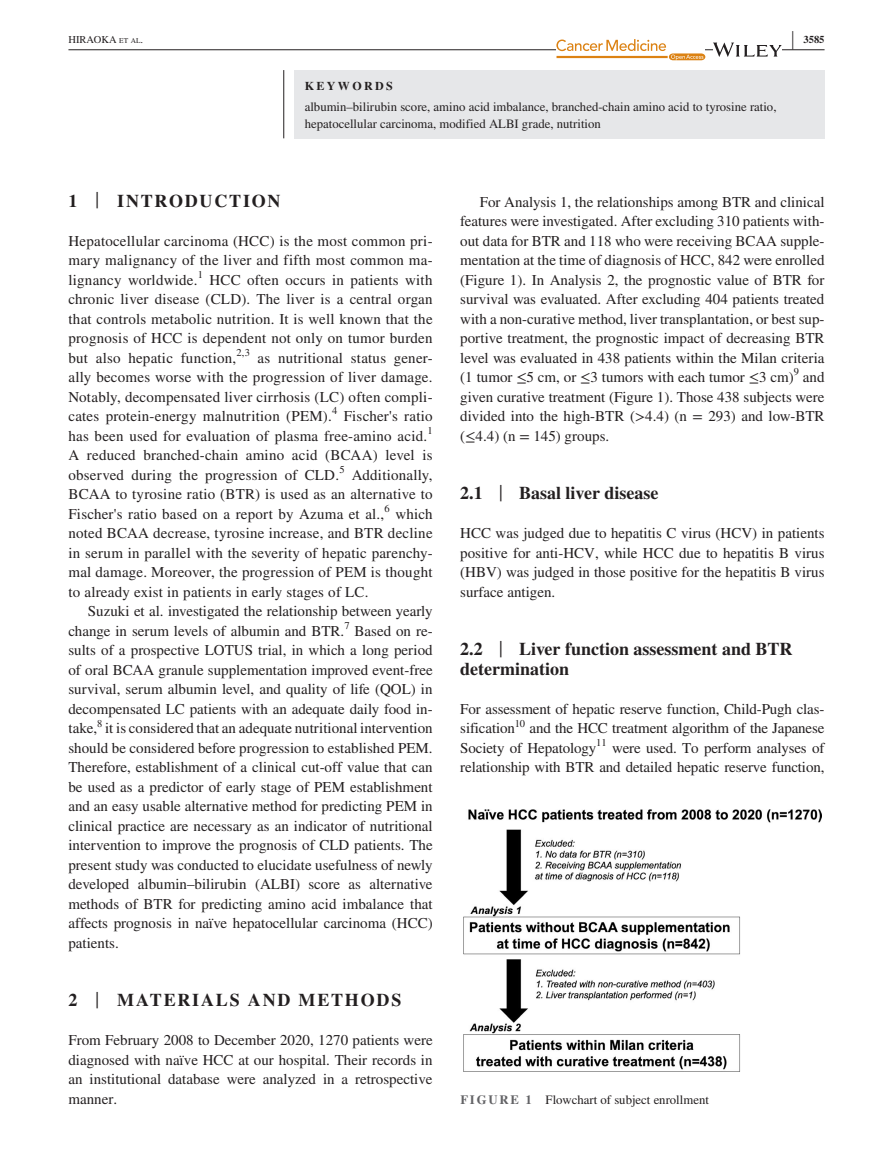
<style>
.page{position:relative;width:893px;height:1174px;background:#fff}
.page>*{position:absolute;margin:0;border:0;box-sizing:border-box;transform-origin:0 0}
.t1{font:700 25.95px "STIX";color:#231f20;scale:.36 1}
.t2{font:700 18px/19.5px "STIX";color:#231f20}
.t3{font:700 18px "STIX";letter-spacing:.1em;color:#231f20}
.t4{font:15px/19.5px "STIX";color:#231f20;text-align:justify}
.t5{font:12.75px/17.2px "STIX";color:#231f20}
.t6{font:700 12px "STIX";letter-spacing:.2em;color:#231f20}
.t7{font:10.5px "STIX";color:#231f20}
.t8{font:10.5px "STIX";color:#231f20}
.t9{font:700 10.5px "STIX";color:#231f20}
.s1{font-size:7.35px}
.s2{font-weight:400;font-size:23.7px}
.s3{font-weight:700;color:#636366}
</style>
<div class="page">
<hr style="left:68px;top:49px;width:756px;height:1px;background:#231f20">
<svg style="left:556px;top:39px;width:149px;height:21px"></svg>
<svg style="left:713px;top:43px;width:69px;height:14px"></svg>
<div style="left:294px;top:70px;width:530px;height:68px;background:#e6e7e9"></div>
<hr style="left:283px;top:70px;width:1px;height:68px;background:#231f20">
<img style="left:464px;top:809px;width:357px;height:262px">
<h1 class="t1" style="left:792px;top:25px;width:7px">|</h1>
<p class="t8" style="left:68px;top:32px;width:76px">HIRAOKA <span class="s1">et al</span>.</p>
<p class="t9" style="left:803px;top:33px;width:22px">3585</p>
<p class="t6" style="left:305px;top:78px;width:90px">KEYWORDS</p>
<p class="t5" style="left:305px;top:99px;width:473px">albumin–bilirubin score, amino acid imbalance, branched-chain amino acid to tyrosine ratio, hepatocellular carcinoma, modified ALBI grade, nutrition</p>
<p class="t3" style="left:68px;top:190px;width:214px">1 <span class="s2">|</span> INTRODUCTION</p>
<p class="t4" style="left:68px;top:232px;width:366px">Hepatocellular carcinoma (HCC) is the most common pri&shy;mary malignancy of the liver and fifth most common ma&shy;lignancy worldwide.</p>
<p class="t7" style="left:198px;top:267px;width:7px">1</p>
<p class="t4" style="left:68px;top:271px;width:366px;text-indent:141px">HCC often occurs in patients with chronic liver disease (CLD). The liver is a central organ that controls metabolic nutrition. It is well known that the prognosis of HCC is dependent not only on tumor burden but also hepatic function,</p>
<p class="t7" style="left:237px;top:345px;width:15px">2,3</p>
<p class="t4" style="left:68px;top:349px;width:366px;text-indent:189px">as nutritional status gener&shy;ally becomes worse with the progression of liver damage.<br>Notably, decompensated liver cirrhosis (LC) often compli&shy;cates protein-energy malnutrition (PEM).</p>
<p class="t7" style="left:332px;top:404px;width:7px">4</p>
<p class="t4" style="left:68px;top:407px;width:366px;text-indent:275px">Fischer's ratio has been used for evaluation of plasma free-amino acid.</p>
<p class="t7" style="left:427px;top:423px;width:7px">1</p>
<p class="t4" style="left:68px;top:446px;width:366px">A reduced branched-chain amino acid (BCAA) level is observed during the progression of CLD.</p>
<p class="t7" style="left:339px;top:462px;width:7px">5</p>
<p class="t4" style="left:68px;top:466px;width:366px;text-indent:283px">Additionally, BCAA to tyrosine ratio (BTR) is used as an alternative to Fischer's ratio based on a report by Azuma et al.,</p>
<p class="t7" style="left:385px;top:501px;width:7px">6</p>
<p class="t4" style="left:68px;top:505px;width:366px;text-indent:327px">which noted BCAA decrease, tyrosine increase, and BTR decline in serum in parallel with the severity of hepatic parenchy&shy;mal damage. Moreover, the progression of PEM is thought to already exist in patients in early stages of LC.</p>
<p class="t4" style="left:68px;top:602px;width:366px;text-indent:19px">Suzuki et al. investigated the relationship between yearly change in serum levels of albumin and BTR.</p>
<p class="t7" style="left:344px;top:618px;width:7px">7</p>
<p class="t4" style="left:68px;top:622px;width:366px;text-indent:286px">Based on re&shy;sults of a prospective LOTUS trial, in which a long period of oral BCAA granule supplementation improved event-free survival, serum albumin level, and quality of life (QOL) in decompensated LC patients with an adequate daily food in&shy;take,</p>
<p class="t7" style="left:97px;top:716px;width:7px">8</p>
<p class="t4" style="left:68px;top:719px;width:366px;text-indent:37px">it is considered that an adequate nutritional intervention should be considered before progression to established PEM.<br>Therefore, establishment of a clinical cut-off value that can be used as a predictor of early stage of PEM establishment and an easy usable alternative method for predicting PEM in clinical practice are necessary as an indicator of nutritional intervention to improve the prognosis of CLD patients. The present study was conducted to elucidate usefulness of newly developed albumin–bilirubin (ALBI) score as alternative methods of BTR for predicting amino acid imbalance that affects prognosis in naïve hepatocellular carcinoma (HCC) patients.</p>
<p class="t3" style="left:68px;top:989px;width:334px">2 <span class="s2">|</span> MATERIALS AND METHODS</p>
<p class="t4" style="left:68px;top:1031px;width:366px">From February 2008 to December 2020, 1270 patients were diagnosed with naïve HCC at our hospital. Their records in an institutional database were analyzed in a retrospective manner.</p>
<p class="t4" style="left:460px;top:193px;width:366px;text-indent:20px">For Analysis 1, the relationships among BTR and clinical features were investigated. After excluding 310 patients with&shy;out data for BTR and 118 who were receiving BCAA supple&shy;mentation at the time of diagnosis of HCC, 842 were enrolled (Figure 1). In Analysis 2, the prognostic value of BTR for survival was evaluated. After excluding 404 patients treated with a non-curative method, liver transplantation, or best sup&shy;portive treatment, the prognostic impact of decreasing BTR level was evaluated in 438 patients within the Milan criteria (1 tumor ≤5 cm, or ≤3 tumors with each tumor ≤3 cm)<sup>9</sup> and given curative treatment (Figure 1). Those 438 subjects were divided into the high-BTR (&gt;4.4) (n = 293) and low-BTR (≤4.4) (n = 145) groups.</p>
<p class="t2" style="left:460px;top:483px;width:200px">2.1 <span class="s2">|</span> Basal liver disease</p>
<p class="t4" style="left:460px;top:524px;width:366px">HCC was judged due to hepatitis C virus (HCV) in patients positive for anti-HCV, while HCC due to hepatitis B virus (HBV) was judged in those positive for the hepatitis B virus surface antigen.</p>
<p class="t2" style="left:460px;top:639px;width:334px">2.2 <span class="s2">|</span> Liver function assessment and BTR determination</p>
<p class="t4" style="left:460px;top:700px;width:366px">For assessment of hepatic reserve function, Child-Pugh clas&shy;sification</p>
<p class="t7" style="left:515px;top:716px;width:12px">10</p>
<p class="t4" style="left:460px;top:719px;width:366px;text-indent:69px">and the HCC treatment algorithm of the Japanese<br>Society of Hepatology</p>
<p class="t7" style="left:596px;top:735px;width:12px">11</p>
<p class="t4" style="left:460px;top:739px;width:366px;text-align:right">were used. To perform analyses of<br>relationship with BTR and detailed hepatic reserve function,</p>
<p class="t5" style="left:460px;top:1092px;width:250px"><span class="s3">FIGURE 1</span> Flowchart of subject enrollment</p>
</div>
